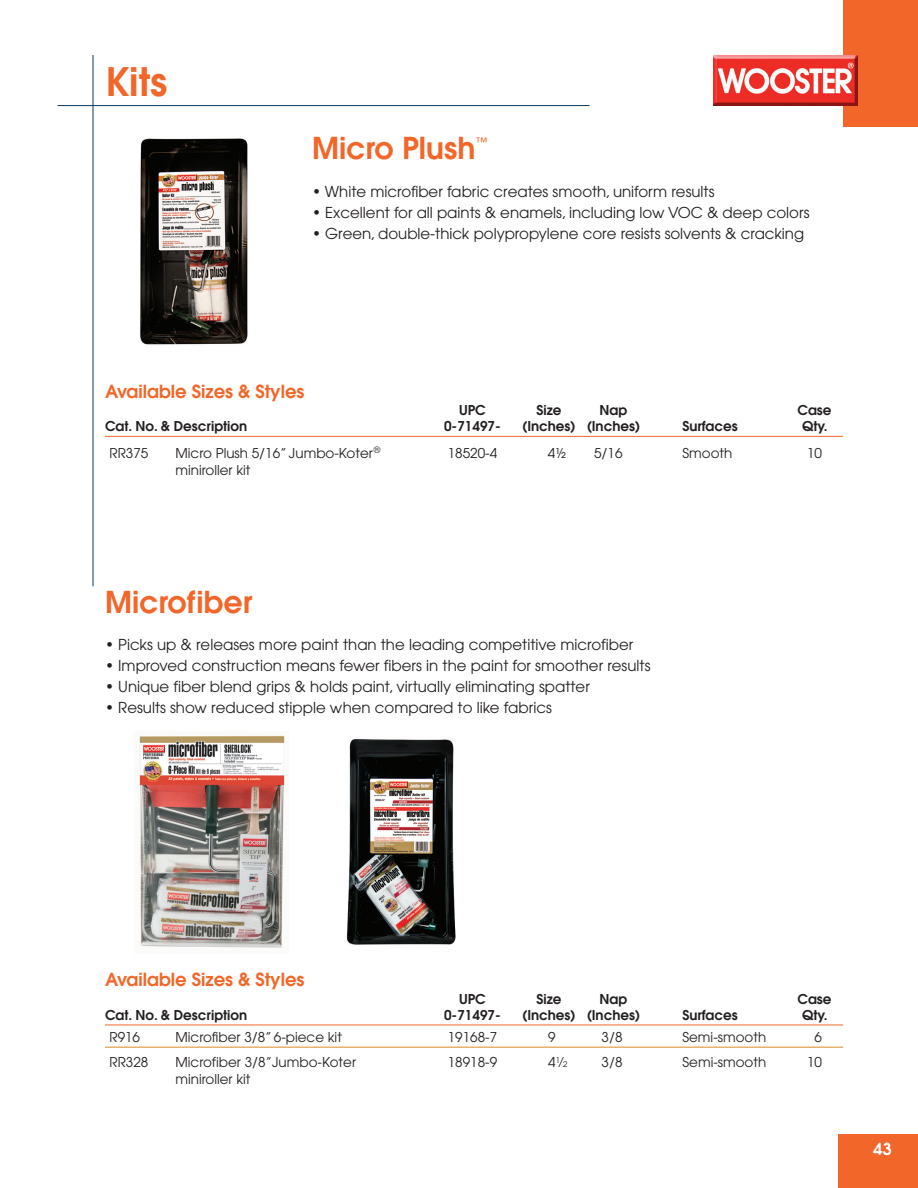
<style>
.page{position:relative;width:918px;height:1188px;background:#fff}
.page>*{position:absolute;margin:0;border:0;box-sizing:border-box;transform-origin:0 0}
.t1{font:600 39px "Avant Garde";color:#f26729}
.t2{font:600 30px "Avant Garde";color:#f26729}
.t3{font:600 18px "Avant Garde";color:#f26729}
.t4{font:600 16.5px "Avant Garde";color:#fff}
.t5{font:15px "Avant Garde";color:#231f20}
.t6{font:13.5px "Avant Garde";color:#231f20}
.t7{font:600 13.5px "Avant Garde";color:#231f20}
.t8{font:12px "Helvetica Neue LT Std";color:#f26729}
.s1{font-size:7.8px}
</style>
<div class="page">
<div style="left:839px;top:1134px;width:79px;height:54px;background:#f26729"></div>
<hr style="left:93px;top:55px;width:1px;height:531px;background:#093a5f">
<hr style="left:58px;top:105px;width:532px;height:1px;background:#093a5f">
<div style="left:843px;top:0;width:75px;height:127px;background:#f26729"></div>
<img style="left:714px;top:56px;width:144px;height:49px">
<hr style="left:105px;top:436px;width:738px;height:1px;background:#f26729">
<hr style="left:105px;top:1025px;width:738px;height:1px;background:#f26729">
<hr style="left:105px;top:1047px;width:738px;height:1px;background:#dc8926">
<img style="left:140px;top:138px;width:108px;height:207px">
<img style="left:347px;top:739px;width:109px;height:206px">
<img style="left:139px;top:735px;width:146px;height:213px">
<h1 class="t1" style="left:105px;top:67px;width:64px">Kits</h1>
<h2 class="t2" style="left:312px;top:137px;width:165px">Micro Plush</h2>
<p class="t8" style="left:475px;top:134px;width:13px">™</p>
<p class="t5" style="left:312px;top:185px;width:404px">• White microfiber fabric creates smooth, uniform results</p>
<p class="t5" style="left:312px;top:206px;width:499px">• Excellent for all paints &amp; enamels, including low VOC &amp; deep colors</p>
<p class="t5" style="left:312px;top:227px;width:494px">• Green, double-thick polypropylene core resists solvents &amp; cracking</p>
<p class="t3" style="left:105px;top:384px;width:201px">Available Sizes &amp; Styles</p>
<p class="t7" style="left:459px;top:405px;width:28px">UPC</p>
<p class="t7" style="left:536px;top:405px;width:27px">Size</p>
<p class="t7" style="left:599px;top:405px;width:30px">Nap</p>
<p class="t7" style="left:797px;top:405px;width:36px">Case</p>
<p class="t7" style="left:105px;top:421px;width:144px">Cat. No. &amp; Description</p>
<p class="t7" style="left:444px;top:421px;width:58px">0-71497-</p>
<p class="t7" style="left:522px;top:421px;width:119px">(Inches) (Inches)</p>
<p class="t7" style="left:682px;top:421px;width:57px">Surfaces</p>
<p class="t7" style="left:802px;top:421px;width:27px">Qty.</p>
<p class="t6" style="left:109px;top:448px;width:40px">RR375</p>
<p class="t6" style="left:176px;top:448px;width:206px">Micro Plush 5/16” Jumbo-Koter<sup>®</sup></p>
<p class="t6" style="left:448px;top:448px;width:51px">18520-4</p>
<p class="t6" style="left:548px;top:448px;width:20px">4½</p>
<p class="t6" style="left:594px;top:448px;width:30px">5/16</p>
<p class="t6" style="left:682px;top:448px;width:51px">Smooth</p>
<p class="t6" style="left:807px;top:448px;width:16px">10</p>
<p class="t6" style="left:176px;top:465px;width:76px">miniroller kit</p>
<h2 class="t2" style="left:105px;top:590px;width:149px">Microfiber</h2>
<p class="t5" style="left:105px;top:639px;width:530px">• Picks up &amp; releases more paint than the leading competitive microfiber</p>
<p class="t5" style="left:105px;top:660px;width:547px">• Improved construction means fewer fibers in the paint for smoother results</p>
<p class="t5" style="left:105px;top:681px;width:486px">• Unique fiber blend grips &amp; holds paint, virtually eliminating spatter</p>
<p class="t5" style="left:105px;top:702px;width:449px">• Results show reduced stipple when compared to like fabrics</p>
<p class="t3" style="left:105px;top:973px;width:201px">Available Sizes &amp; Styles</p>
<p class="t7" style="left:459px;top:994px;width:28px">UPC</p>
<p class="t7" style="left:536px;top:994px;width:27px">Size</p>
<p class="t7" style="left:599px;top:994px;width:30px">Nap</p>
<p class="t7" style="left:797px;top:994px;width:36px">Case</p>
<p class="t7" style="left:105px;top:1010px;width:144px">Cat. No. &amp; Description</p>
<p class="t7" style="left:444px;top:1010px;width:58px">0-71497-</p>
<p class="t7" style="left:522px;top:1010px;width:119px">(Inches) (Inches)</p>
<p class="t7" style="left:682px;top:1010px;width:57px">Surfaces</p>
<p class="t7" style="left:802px;top:1010px;width:27px">Qty.</p>
<p class="t6" style="left:109px;top:1032px;width:32px">R916</p>
<p class="t6" style="left:176px;top:1032px;width:168px">Microfiber 3/8” 6-piece kit</p>
<p class="t6" style="left:448px;top:1032px;width:51px">19168-7</p>
<p class="t6" style="left:548px;top:1032px;width:9px">9</p>
<p class="t6" style="left:602px;top:1032px;width:22px">3/8</p>
<p class="t6" style="left:682px;top:1032px;width:85px">Semi-smooth</p>
<p class="t6" style="left:815px;top:1032px;width:9px">6</p>
<p class="t6" style="left:109px;top:1057px;width:40px">RR328</p>
<p class="t6" style="left:176px;top:1057px;width:182px">Microfiber 3/8”Jumbo-Koter</p>
<p class="t6" style="left:448px;top:1057px;width:51px">18918-9</p>
<p class="t6" style="left:548px;top:1057px;width:21px">4<sup>1</sup>⁄<span class="s1">2</span></p>
<p class="t6" style="left:602px;top:1057px;width:22px">3/8</p>
<p class="t6" style="left:683px;top:1057px;width:85px">Semi-smooth</p>
<p class="t6" style="left:807px;top:1057px;width:16px">10</p>
<p class="t6" style="left:176px;top:1074px;width:76px">miniroller kit</p>
<p class="t4" style="left:873px;top:1143px;width:20px">43</p>
</div>
